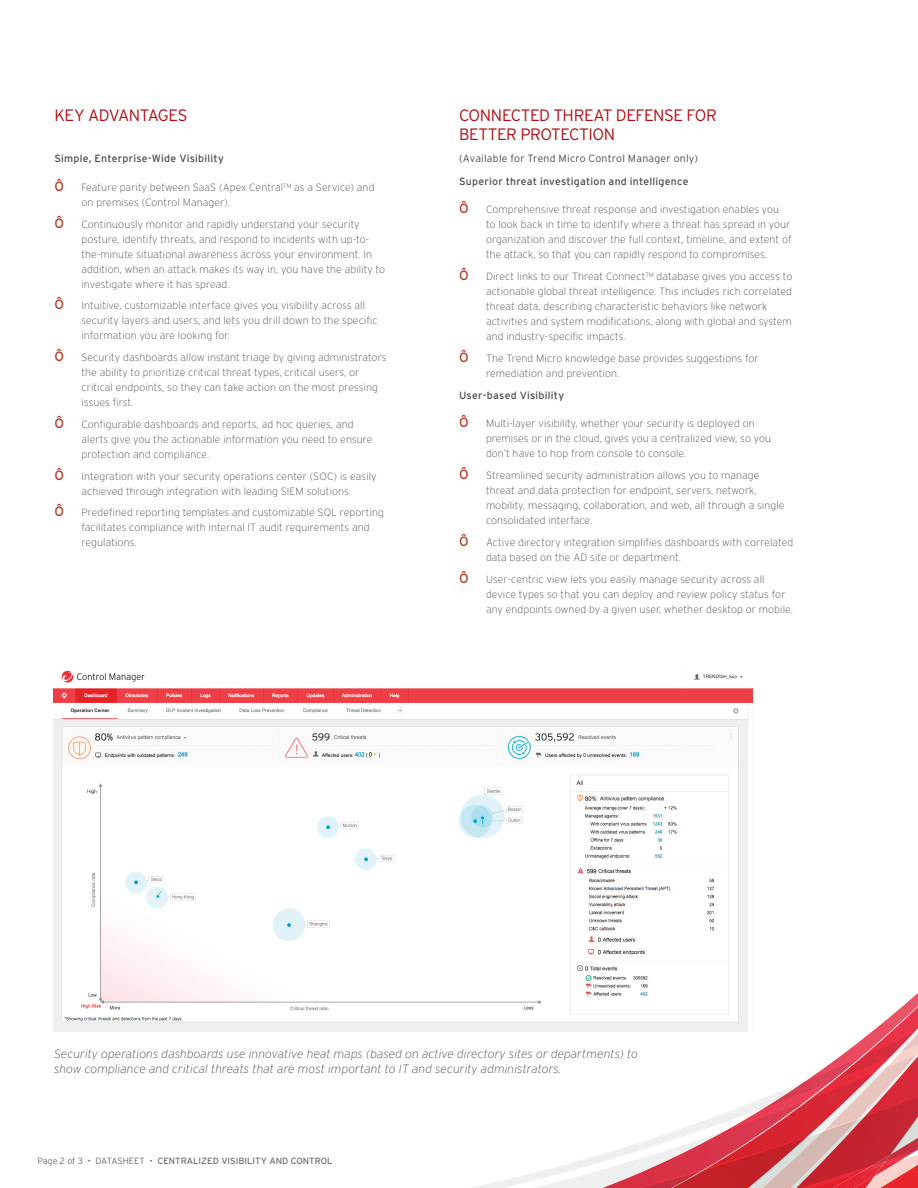
<style>
.page{position:relative;width:918px;height:1188px;background:#fff}
.page>*{position:absolute;margin:0;border:0;box-sizing:border-box;transform-origin:0 0}
.t1{font:300 16.5px/19px "Interstate";letter-spacing:-.03em;color:#b00d15}
.t2{font:13.5px "Interstate";color:#bb3a28}
.t3{font:italic 200 12px/15px "Interstate";letter-spacing:.01em;color:#4b4c4d}
.t4{font:200 10.5px/15px "Interstate";letter-spacing:.01em;color:#4b4c4d}
.t5{font:10.5px "Interstate";letter-spacing:.025em;color:#4b4c4d}
.t6{font:300 10.5px "Interstate";letter-spacing:.025em;color:#4b4c4d}
.t7{font:9px "Interstate";color:#6c6d70}
.s1{font-weight:300}
</style>
<div class="page">
<svg style="left:53px;top:990px;width:865px;height:198px"></svg>
<img style="left:54px;top:670px;width:699px;height:361px">
<h1 class="t1" style="left:55px;top:106px;width:135px">KEY ADVANTAGES</h1>
<p class="t5" style="left:55px;top:152px;width:171px">Simple, Enterprise-Wide Visibility</p>
<p class="t2" style="left:55px;top:178px;width:11px">Ô</p>
<p class="t4" style="left:82px;top:180px;width:294px">Feature parity between SaaS (Apex Central™ as a Service) and on premises (Control Manager).</p>
<p class="t2" style="left:55px;top:215px;width:11px">Ô</p>
<p class="t4" style="left:82px;top:216px;width:305px">Continuously monitor and rapidly understand your security posture, identify threats, and respond to incidents with up-to&shy;the-minute situational awareness across your environment. In addition, when an attack makes its way in, you have the ability to investigate where it has spread.</p>
<p class="t2" style="left:55px;top:296px;width:11px">Ô</p>
<p class="t4" style="left:82px;top:298px;width:298px">Intuitive, customizable interface gives you visibility across all security layers and users, and lets you drill down to the specific information you are looking for.</p>
<p class="t2" style="left:55px;top:348px;width:11px">Ô</p>
<p class="t4" style="left:82px;top:350px;width:306px">Security dashboards allow instant triage by giving administrators the ability to prioritize critical threat types, critical users, or critical endpoints, so they can take action on the most pressing issues first.</p>
<p class="t2" style="left:55px;top:415px;width:11px">Ô</p>
<p class="t4" style="left:82px;top:417px;width:293px">Configurable dashboards and reports, ad hoc queries, and alerts give you the actionable information you need to ensure protection and compliance.</p>
<p class="t2" style="left:55px;top:467px;width:11px">Ô</p>
<p class="t4" style="left:82px;top:468px;width:297px">Integration with your security operations center (SOC) is easily achieved through integration with leading SIEM solutions.</p>
<p class="t2" style="left:55px;top:503px;width:11px">Ô</p>
<p class="t4" style="left:82px;top:505px;width:304px">Predefined reporting templates and customizable SQL reporting facilitates compliance with internal IT audit requirements and regulations.</p>
<h1 class="t1" style="left:459px;top:106px;width:259px">CONNECTED THREAT DEFENSE FOR<br>BETTER PROTECTION</h1>
<p class="t6" style="left:459px;top:152px;width:241px">(Available for Trend Micro Control Manager only)</p>
<p class="t5" style="left:459px;top:175px;width:231px">Superior threat investigation and intelligence</p>
<p class="t2" style="left:459px;top:200px;width:11px">Ô</p>
<p class="t4" style="left:486px;top:202px;width:307px">Comprehensive threat response and investigation enables you<br>to look back in time to identify where a threat has spread in your organization and discover the full context, timeline, and extent of the attack, so that you can rapidly respond to compromises.</p>
<p class="t2" style="left:459px;top:267px;width:11px">Ô</p>
<p class="t4" style="left:486px;top:269px;width:308px">Direct links to our Threat Connect™ database gives you access to actionable global threat intelligence. This includes rich correlated threat data, describing characteristic behaviors like network activities and system modifications, along with global and system and industry-specific impacts.</p>
<p class="t2" style="left:459px;top:349px;width:11px">Ô</p>
<p class="t4" style="left:486px;top:350px;width:274px">The Trend Micro knowledge base provides suggestions for remediation and prevention.</p>
<p class="t5" style="left:459px;top:389px;width:107px">User-based Visibility</p>
<p class="t2" style="left:459px;top:414px;width:11px">Ô</p>
<p class="t4" style="left:486px;top:416px;width:287px">Multi-layer visibility, whether your security is deployed on premises or in the cloud, gives you a centralized view, so you don’t have to hop from console to console.</p>
<p class="t2" style="left:459px;top:466px;width:11px">Ô</p>
<p class="t4" style="left:486px;top:468px;width:300px">Streamlined security administration allows you to manage threat and data protection for endpoint, servers, network, mobility, messaging, collaboration, and web, all through a single consolidated interface.</p>
<p class="t2" style="left:459px;top:533px;width:11px">Ô</p>
<p class="t4" style="left:486px;top:535px;width:309px">Active directory integration simplifies dashboards with correlated data based on the AD site or department.</p>
<p class="t2" style="left:459px;top:570px;width:11px">Ô</p>
<p class="t4" style="left:486px;top:571px;width:308px">User-centric view lets you easily manage security across all device types so that you can deploy and review policy status for any endpoints owned by a given user, whether desktop or mobile.</p>
<p class="t3" style="left:54px;top:1046px;width:585px">Security operations dashboards use innovative heat maps (based on active directory sites or departments) to show compliance and critical threats that are most important to IT and security administrators.</p>
<p class="t7" style="left:38px;top:1155px;width:297px"><span class="s1">Page 2 of 3 • DATASHEET •</span> CENTRALIZED VISIBILITY AND CONTROL</p>
</div>
